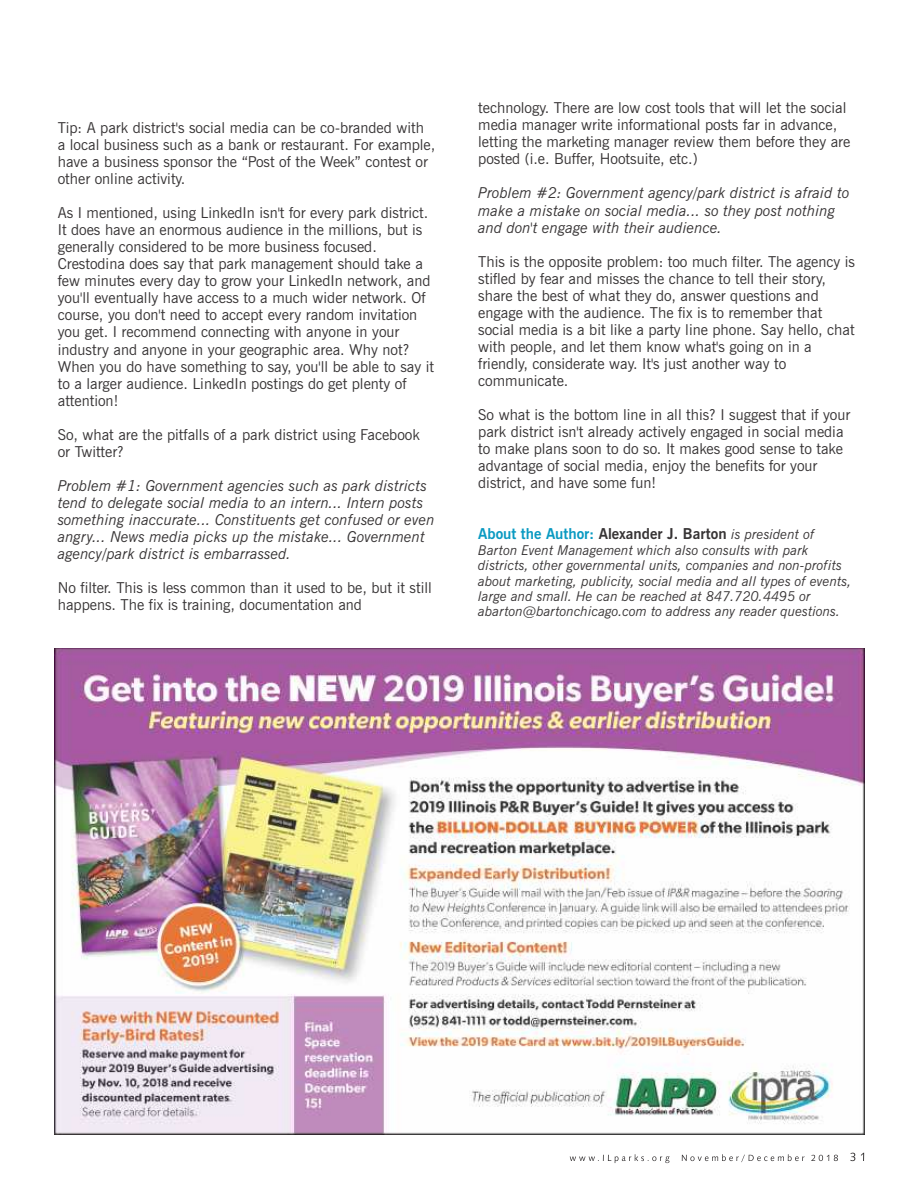
<style>
.page{position:relative;width:918px;height:1188px;background:#fff}
.page>*{position:absolute;margin:0;border:0;box-sizing:border-box;transform-origin:0 0}
.t1{font:15px/17.1px "News Gothic BT";color:#373435}
.t2{font:italic 15px/17.1px "News Gothic BT";color:#373435}
.t3{font:700 15px "News Gothic BT";color:#373435}
.t4{font:italic 13.5px/15.3px "News Gothic BT";color:#373435}
.s1{color:#0a9ac2}
.s2{font-weight:400;font-style:italic;font-size:13.5px}
</style>
<div class="page">
<svg style="left:570px;top:1154px;width:268px;height:9px"></svg>
<svg style="left:850px;top:1153px;width:14px;height:8px"></svg>
<img style="left:54px;top:648px;width:810px;height:486px">
<p class="t1" style="left:58px;top:121px;width:379px">Tip: A park district's social media can be co-branded with<br>a local business such as a bank or restaurant. For example, have a business sponsor the “Post of the Week” contest or other online activity.</p>
<p class="t1" style="left:58px;top:206px;width:378px">As I mentioned, using LinkedIn isn't for every park district.<br>It does have an enormous audience in the millions, but is generally considered to be more business focused.<br>Crestodina does say that park management should take a few minutes every day to grow your LinkedIn network, and you'll eventually have access to a much wider network. Of course, you don't need to accept every random invitation you get. I recommend connecting with anyone in your industry and anyone in your geographic area. Why not?<br>When you do have something to say, you'll be able to say it to a larger audience. LinkedIn postings do get plenty of attention!</p>
<p class="t1" style="left:58px;top:427px;width:364px">So, what are the pitfalls of a park district using Facebook or Twitter?</p>
<p class="t2" style="left:58px;top:478px;width:378px">Problem #1: Government agencies such as park districts tend to delegate social media to an intern... Intern posts something inaccurate... Constituents get confused or even angry... News media picks up the mistake... Government agency/park district is embarrassed.</p>
<p class="t1" style="left:58px;top:581px;width:376px">No filter. This is less common than it used to be, but it still happens. The fix is training, documentation and</p>
<p class="t1" style="left:478px;top:101px;width:374px">technology. There are low cost tools that will let the social media manager write informational posts far in advance, letting the marketing manager review them before they are posted (i.e. Buffer, Hootsuite, etc.)</p>
<p class="t2" style="left:478px;top:186px;width:373px">Problem #2: Government agency/park district is afraid to make a mistake on social media... so they post nothing and don't engage with their audience.</p>
<p class="t1" style="left:478px;top:254px;width:378px">This is the opposite problem: too much filter. The agency is stifled by fear and misses the chance to tell their story, share the best of what they do, answer questions and engage with the audience. The fix is to remember that social media is a bit like a party line phone. Say hello, chat with people, and let them know what's going on in a friendly, considerate way. It's just another way to communicate.</p>
<p class="t1" style="left:478px;top:408px;width:374px">So what is the bottom line in all this? I suggest that if your park district isn't already actively engaged in social media to make plans soon to do so. It makes good sense to take advantage of social media, enjoy the benefits for your district, and have some fun!</p>
<p class="t3" style="left:478px;top:528px;width:338px"><span class="s1">About the Author:</span> Alexander J. Barton <span class="s2">is president of</span></p>
<p class="t4" style="left:478px;top:544px;width:375px">Barton Event Management which also consults with park districts, other governmental units, companies and non-profits about marketing, publicity, social media and all types of events, large and small. He can be reached at 847.720.4495 or abarton@bartonchicago.com to address any reader questions.</p>
</div>
